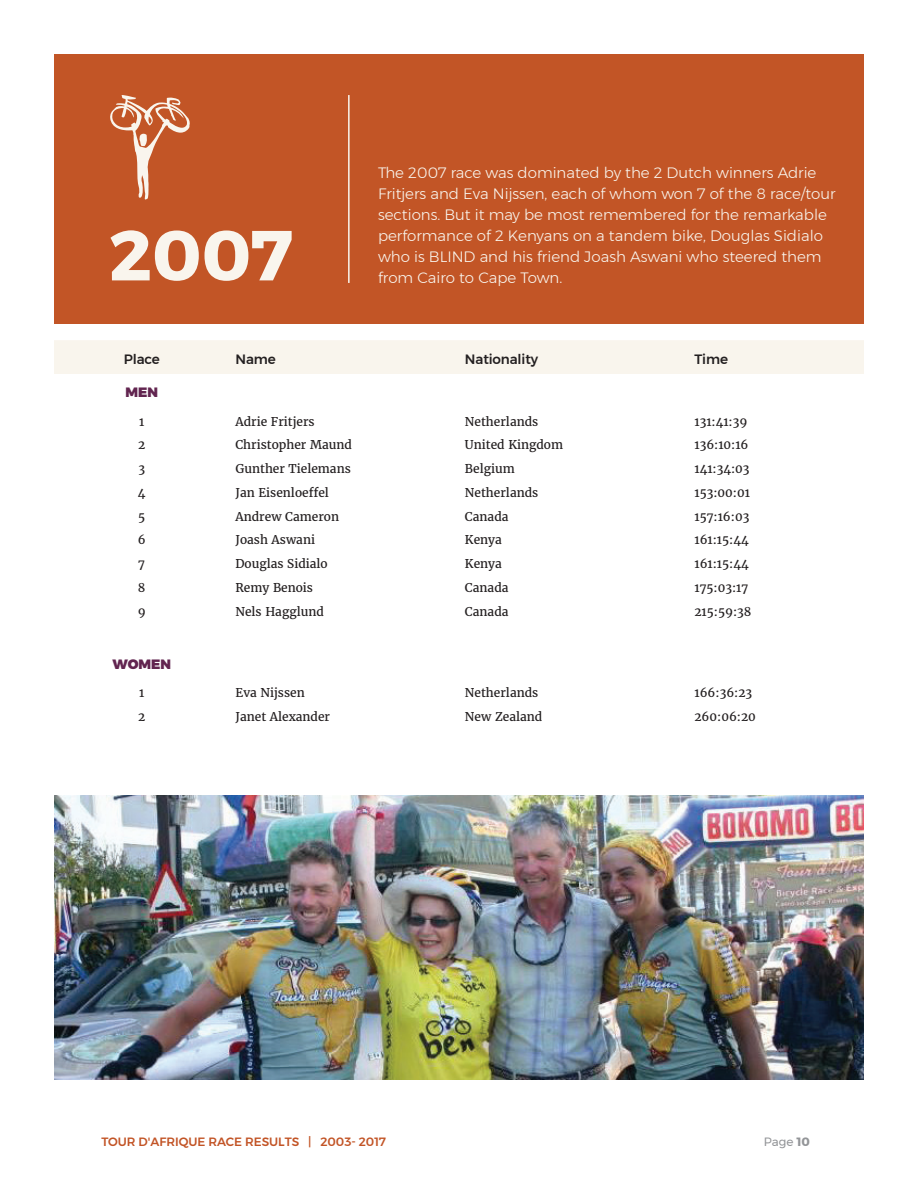
<style>
.page{position:relative;width:918px;height:1188px;background:#fff}
.page>*{position:absolute;margin:0;border:0;box-sizing:border-box;transform-origin:0 0}
.t1{font:700 70.65px "Montserrat";color:#f9f5ed}
.t2{font:300 15px/21px "Montserrat";color:#f9f5ed}
.t3{font:500 13.5px "Montserrat";letter-spacing:-.01em;color:#231f20}
.t4{font:900 13.5px "Montserrat";color:#622550}
.t5{font:12px "Merriweather";color:#231f20}
.t6{font:500 12px "Montserrat";color:#c25426}
.t7{font:12px "Montserrat";color:#939598}
.s1{font-weight:700}
</style>
<div class="page">
<div style="left:54px;top:340px;width:810px;height:34px;background:#f9f5ed"></div>
<div style="left:54px;top:54px;width:810px;height:270px;background:#c25526"></div>
<svg style="left:110px;top:95px;width:80px;height:105px"></svg>
<img style="left:54px;top:796px;width:810px;height:284px">
<hr style="left:348px;top:95px;width:2px;height:188px;background:#f9f5ed">
<h1 class="t1" style="left:109px;top:199px;width:185px">2007</h1>
<p class="t2" style="left:378px;top:162px;width:459px">The 2007 race was dominated by the 2 Dutch winners Adrie Fritjers and Eva Nijssen, each of whom won 7 of the 8 race/tour sections. But it may be most remembered for the remarkable performance of 2 Kenyans on a tandem bike, Douglas Sidialo who is BLIND and his friend Joash Aswani who steered them</p>
<p class="t2" style="left:378px;top:267px;width:186px">from Cairo to Cape Town.</p>
<p class="t3" style="left:124px;top:348px;width:37px">Place</p>
<p class="t3" style="left:235px;top:348px;width:42px">Name</p>
<p class="t3" style="left:465px;top:348px;width:75px">Nationality</p>
<p class="t3" style="left:694px;top:348px;width:35px">Time</p>
<p class="t4" style="left:125px;top:381px;width:34px">MEN</p>
<p class="t5" style="left:139px;top:413px;width:7px">1</p>
<p class="t5" style="left:235px;top:413px;width:81px">Adrie Fritjers</p>
<p class="t5" style="left:465px;top:413px;width:75px">Netherlands</p>
<p class="t5" style="left:694px;top:413px;width:54px">131:41:39</p>
<p class="t5" style="left:138px;top:437px;width:9px">2</p>
<p class="t5" style="left:235px;top:437px;width:118px">Christopher Maund</p>
<p class="t5" style="left:465px;top:437px;width:100px">United Kingdom</p>
<p class="t5" style="left:694px;top:437px;width:56px">136:10:16</p>
<p class="t5" style="left:138px;top:461px;width:8px">3</p>
<p class="t5" style="left:235px;top:461px;width:117px">Gunther Tielemans</p>
<p class="t5" style="left:465px;top:461px;width:51px">Belgium</p>
<p class="t5" style="left:694px;top:461px;width:57px">141:34:03</p>
<p class="t5" style="left:138px;top:485px;width:9px">4</p>
<p class="t5" style="left:235px;top:485px;width:95px">Jan Eisenloeffel</p>
<p class="t5" style="left:465px;top:485px;width:75px">Netherlands</p>
<p class="t5" style="left:694px;top:485px;width:57px">153:00:01</p>
<p class="t5" style="left:138px;top:508px;width:9px">5</p>
<p class="t5" style="left:235px;top:508px;width:105px">Andrew Cameron</p>
<p class="t5" style="left:465px;top:508px;width:45px">Canada</p>
<p class="t5" style="left:694px;top:508px;width:56px">157:16:03</p>
<p class="t5" style="left:138px;top:532px;width:9px">6</p>
<p class="t5" style="left:235px;top:532px;width:81px">Joash Aswani</p>
<p class="t5" style="left:465px;top:532px;width:38px">Kenya</p>
<p class="t5" style="left:694px;top:532px;width:56px">161:15:44</p>
<p class="t5" style="left:138px;top:556px;width:8px">7</p>
<p class="t5" style="left:235px;top:556px;width:94px">Douglas Sidialo</p>
<p class="t5" style="left:465px;top:556px;width:38px">Kenya</p>
<p class="t5" style="left:694px;top:556px;width:56px">161:15:44</p>
<p class="t5" style="left:138px;top:580px;width:9px">8</p>
<p class="t5" style="left:235px;top:580px;width:79px">Remy Benois</p>
<p class="t5" style="left:465px;top:580px;width:45px">Canada</p>
<p class="t5" style="left:694px;top:580px;width:55px">175:03:17</p>
<p class="t5" style="left:138px;top:603px;width:9px">9</p>
<p class="t5" style="left:235px;top:603px;width:90px">Nels Hagglund</p>
<p class="t5" style="left:465px;top:603px;width:45px">Canada</p>
<p class="t5" style="left:694px;top:603px;width:59px">215:59:38</p>
<p class="t4" style="left:112px;top:653px;width:60px">WOMEN</p>
<p class="t5" style="left:139px;top:685px;width:7px">1</p>
<p class="t5" style="left:235px;top:685px;width:71px">Eva Nijssen</p>
<p class="t5" style="left:465px;top:685px;width:75px">Netherlands</p>
<p class="t5" style="left:694px;top:685px;width:59px">166:36:23</p>
<p class="t5" style="left:138px;top:709px;width:9px">2</p>
<p class="t5" style="left:235px;top:709px;width:96px">Janet Alexander</p>
<p class="t5" style="left:465px;top:709px;width:79px">New Zealand</p>
<p class="t5" style="left:694px;top:709px;width:63px">260:06:20</p>
<p class="t6" style="left:102px;top:1133px;width:286px">TOUR D'AFRIQUE RACE RESULTS | 2003- 2017</p>
<p class="t7" style="left:764px;top:1133px;width:48px">Page <span class="s1">10</span></p>
</div>
